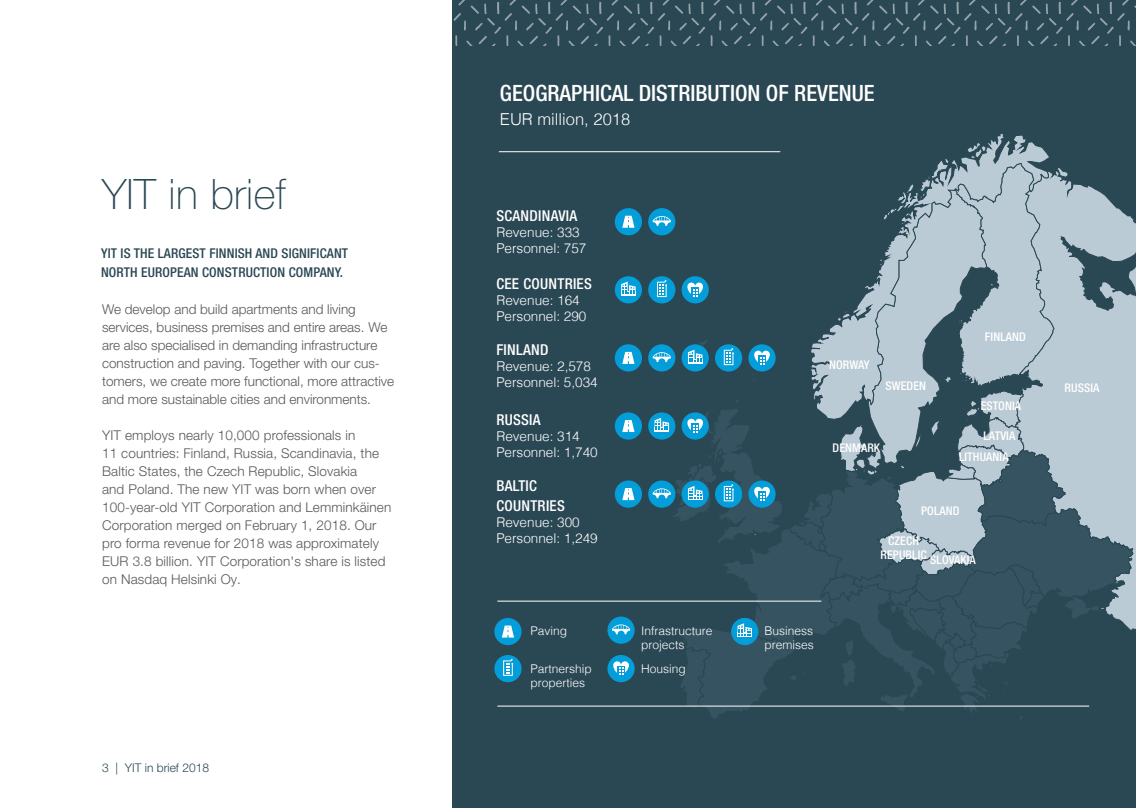
<style>
.page{position:relative;width:1136px;height:808px;background:#fff}
.page>*{position:absolute;margin:0;border:0;box-sizing:border-box;transform-origin:0 0}
.t1{font:100 42px "Helvetica Neue LT Pro";letter-spacing:.01em;color:#2a4754}
.t2{font:500 condensed 22.5px "Helvetica Neue LT Pro";color:#fff}
.t3{font:300 16.5px "Helvetica";color:#fff}
.t4{font:500 condensed 15px/19.8px "Helvetica Neue LT Pro";letter-spacing:.02em;color:#fff}
.t5{font:300 13.5px/18px "Helvetica Neue LT Pro";letter-spacing:.01em;color:#575756}
.t6{font:300 13.5px/16.2px "Helvetica";color:#fff}
.t7{font:500 condensed 13.5px/19.5px "Helvetica Neue LT Pro";letter-spacing:.01em;color:#2a4754}
.t8{font:500 condensed 12px/21px "Helvetica Neue LT Pro";letter-spacing:.01em;color:#fff}
.t9{font:300 12px/14.4px "Helvetica";color:#fff}
.t10{font:300 12px "Helvetica Neue LT Pro";color:#2a4754}
</style>
<div class="page">
<div style="left:453px;top:0;width:682px;height:808px;background:#2a4754"></div>
<svg style="left:453px;top:0;width:682px;height:45px"></svg>
<svg style="left:1133px;top:219px;width:2px;height:410px"></svg>
<hr style="left:499px;top:151px;width:281px;height:1px;background:#fff">
<div style="left:648px;top:208px;width:27px;height:27px;background:#039ed9;border-radius:50%"></div>
<div style="left:614px;top:208px;width:28px;height:27px;background:#039ed9;border-radius:50%"></div>
<svg style="left:622px;top:216px;width:12px;height:12px"></svg>
<div style="left:614px;top:412px;width:28px;height:28px;background:#039ed9;border-radius:50%"></div>
<svg style="left:622px;top:420px;width:12px;height:12px"></svg>
<div style="left:648px;top:412px;width:27px;height:28px;background:#039ed9;border-radius:50%"></div>
<div style="left:614px;top:276px;width:28px;height:27px;background:#039ed9;border-radius:50%"></div>
<svg style="left:621px;top:282px;width:14px;height:13px"></svg>
<div style="left:648px;top:276px;width:27px;height:27px;background:#039ed9;border-radius:50%"></div>
<div style="left:648px;top:344px;width:27px;height:27px;background:#039ed9;border-radius:50%"></div>
<div style="left:614px;top:344px;width:28px;height:27px;background:#039ed9;border-radius:50%"></div>
<svg style="left:622px;top:352px;width:12px;height:12px"></svg>
<div style="left:648px;top:480px;width:27px;height:28px;background:#039ed9;border-radius:50%"></div>
<div style="left:614px;top:480px;width:28px;height:28px;background:#039ed9;border-radius:50%"></div>
<svg style="left:622px;top:488px;width:12px;height:12px"></svg>
<hr style="left:497px;top:601px;width:324px;height:1px;background:#fff">
<hr style="left:497px;top:706px;width:592px;height:1px;background:#fff">
<div style="left:607px;top:616px;width:27px;height:28px;background:#039ed9;border-radius:50%"></div>
<svg style="left:612px;top:624px;width:18px;height:10px"></svg>
<div style="left:494px;top:618px;width:27px;height:27px;background:#039ed9;border-radius:50%"></div>
<svg style="left:502px;top:625px;width:12px;height:12px"></svg>
<div style="left:607px;top:655px;width:27px;height:27px;background:#039ed9;border-radius:50%"></div>
<svg style="left:613px;top:661px;width:15px;height:14px"></svg>
<svg style="left:652px;top:141px;width:481px;height:578px"></svg>
<div style="left:494px;top:655px;width:27px;height:27px;background:#039ed9;border-radius:50%"></div>
<svg style="left:503px;top:658px;width:10px;height:18px"></svg>
<h1 class="t1" style="left:102px;top:169px;width:185px">YIT in brief</h1>
<p class="t7" style="left:101px;top:243px;width:248px">YIT IS THE LARGEST FINNISH AND SIGNIFICANT<br>NORTH EUROPEAN CONSTRUCTION COMPANY.</p>
<p class="t5" style="left:102px;top:300px;width:293px">We develop and build apartments and living services, business premises and entire areas. We are also specialised in demanding infrastructure construction and paving. Together with our cus&shy;tomers, we create more functional, more attractive and more sustainable cities and environments.</p>
<p class="t5" style="left:102px;top:426px;width:291px">YIT employs nearly 10,000 professionals in<br>11 countries: Finland, Russia, Scandinavia, the Baltic States, the Czech Republic, Slovakia<br>and Poland. The new YIT was born when over 100-year-old YIT Corporation and Lemminkäinen Corporation merged on February 1, 2018. Our pro forma revenue for 2018 was approximately EUR 3.8 billion. YIT Corporation's share is listed on Nasdaq Helsinki Oy.</p>
<p class="t10" style="left:102px;top:760px;width:108px">3 | YIT in brief 2018</p>
<h2 class="t2" style="left:500px;top:79px;width:376px">GEOGRAPHICAL DISTRIBUTION OF REVENUE</h2>
<p class="t3" style="left:500px;top:105px;width:132px">EUR million, 2018</p>
<p class="t4" style="left:496px;top:205px;width:82px">SCANDINAVIA</p>
<p class="t6" style="left:496px;top:223px;width:92px">Revenue: 333<br>Personnel: 757</p>
<p class="t4" style="left:496px;top:273px;width:97px">CEE COUNTRIES</p>
<p class="t6" style="left:496px;top:291px;width:92px">Revenue: 164<br>Personnel: 290</p>
<p class="t4" style="left:496px;top:340px;width:54px">FINLAND</p>
<p class="t6" style="left:496px;top:357px;width:103px">Revenue: 2,578<br>Personnel: 5,034</p>
<p class="t4" style="left:496px;top:409px;width:46px">RUSSIA</p>
<p class="t6" style="left:496px;top:427px;width:103px">Revenue: 314<br>Personnel: 1,740</p>
<p class="t4" style="left:496px;top:476px;width:70px">BALTIC<br>COUNTRIES</p>
<p class="t6" style="left:496px;top:513px;width:103px">Revenue: 300<br>Personnel: 1,249</p>
<p class="t8" style="left:829px;top:354px;width:42px">NORWAY</p>
<p class="t8" style="left:885px;top:375px;width:42px">SWEDEN</p>
<p class="t8" style="left:832px;top:437px;width:49px">DENMARK</p>
<p class="t8" style="left:984px;top:326px;width:42px">FINLAND</p>
<p class="t8" style="left:980px;top:395px;width:42px">ESTONIA</p>
<p class="t8" style="left:958px;top:425px;width:58px;text-indent:25px">LATVIA<br>LITHUANIA</p>
<p class="t8" style="left:921px;top:500px;width:40px">POLAND</p>
<p class="t8" style="left:880px;top:533px;width:97px;line-height:16.2px;text-indent:8px">CZECH<br>REPUBLIC SLOVAKIA</p>
<p class="t9" style="left:530px;top:622px;width:38px">Paving</p>
<p class="t9" style="left:641px;top:622px;width:73px">Infrastructure projects</p>
<p class="t9" style="left:764px;top:622px;width:51px">Business premises</p>
<p class="t9" style="left:530px;top:660px;width:63px">Partnership properties</p>
<p class="t9" style="left:641px;top:660px;width:46px">Housing</p>
<p class="t8" style="left:1064px;top:377px;width:36px">RUSSIA</p>
</div>
